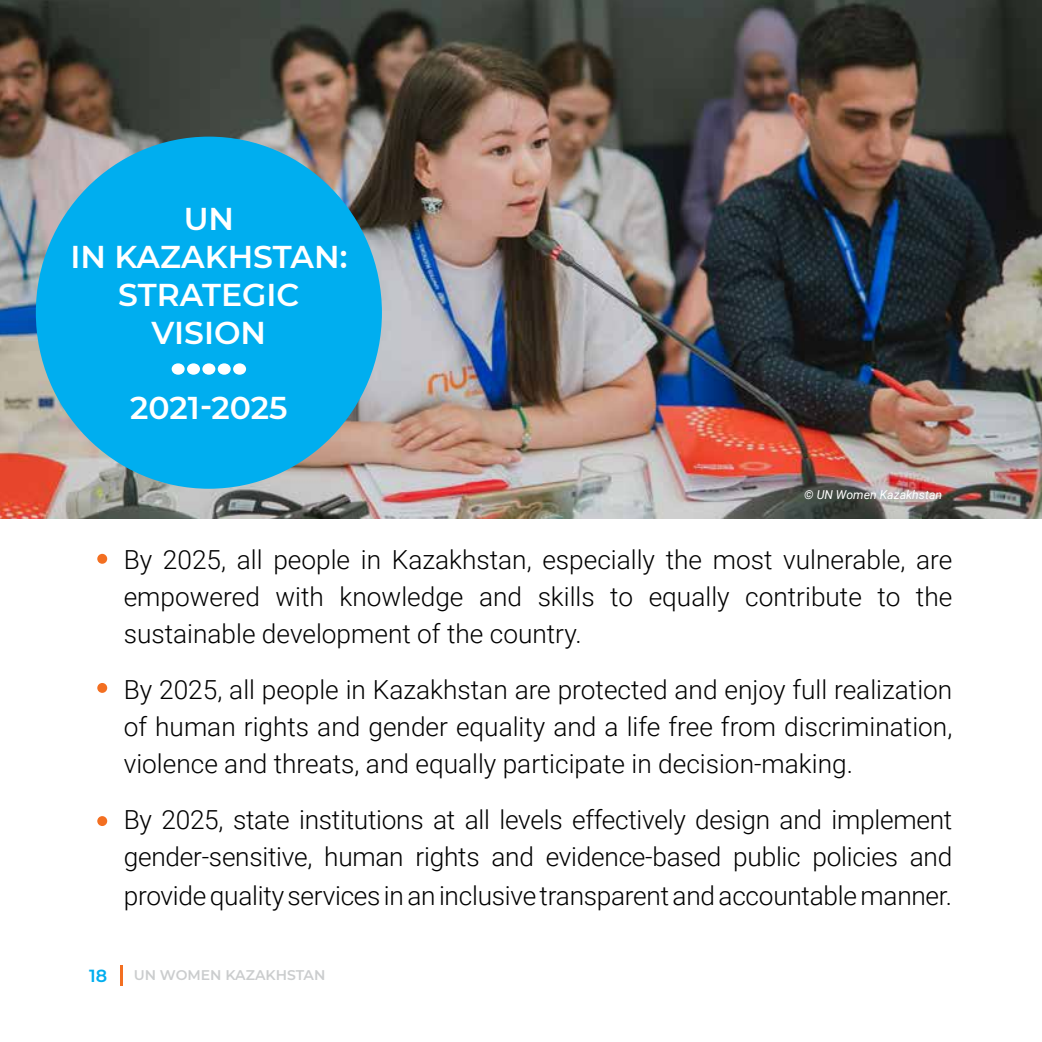
<style>
.page{position:relative;width:1042px;height:1042px;background:#fff}
.page>*{position:absolute;margin:0;border:0;box-sizing:border-box;transform-origin:0 0}
.t1{font:600 31.5px/37.8px "Montserrat";color:#fff;text-align:center}
.t2{font:300 26.25px/36.8px "Roboto";color:#000;text-align:justify}
.t3{font:600 17.5px "Montserrat";color:#00aeef}
.t4{font:600 14px "Montserrat";color:#cbcdce}
.t5{font:italic 12.25px "Roboto";color:#fff}
</style>
<div class="page">
<hr style="left:120px;top:965px;width:3px;height:20px;background:#f36f21">
<img style="left:0;top:0;width:1042px;height:518px">
<div style="left:36px;top:137px;width:346px;height:352px;background:#00aeef;border-radius:50%"></div>
<div style="left:97px;top:554px;width:10px;height:10px;background:#f36f21;border-radius:50%"></div>
<div style="left:97px;top:683px;width:10px;height:10px;background:#f36f21;border-radius:50%"></div>
<div style="left:97px;top:816px;width:10px;height:10px;background:#f36f21;border-radius:50%"></div>
<div style="left:172px;top:363px;width:13px;height:12px;background:#fff;border-radius:50%"></div>
<div style="left:218px;top:363px;width:13px;height:12px;background:#fff;border-radius:50%"></div>
<div style="left:187px;top:363px;width:13px;height:12px;background:#fff;border-radius:50%"></div>
<div style="left:233px;top:363px;width:13px;height:12px;background:#fff;border-radius:50%"></div>
<div style="left:202px;top:363px;width:13px;height:12px;background:#fff;border-radius:50%"></div>
<p class="t1" style="left:70px;top:199px;width:278px">UN<br>IN KAZAKHSTAN:<br>STRATEGIC<br>VISION</p>
<p class="t1" style="left:130px;top:388px;width:159px">2021-2025</p>
<p class="t5" style="left:804px;top:486px;width:139px">© UN Women Kazakhstan</p>
<p class="t2" style="left:124px;top:540px;width:830px">By 2025, all people in Kazakhstan, especially the most vulnerable, are empowered with knowledge and skills to equally contribute to the sustainable development of the country.</p>
<p class="t2" style="left:124px;top:670px;width:830px">By 2025, all people in Kazakhstan are protected and enjoy full realization of human rights and gender equality and a life free from discrimination, violence and threats, and equally participate in decision-making.</p>
<p class="t2" style="left:124px;top:800px;width:830px;line-height:37.6px">By 2025, state institutions at all levels effectively design and implement gender-sensitive, human rights and evidence-based public policies and provide quality services in an inclusive transparent and accountable manner.</p>
<p class="t3" style="left:89px;top:963px;width:20px">18</p>
<p class="t4" style="left:134px;top:965px;width:193px">UN WOMEN KAZAKHSTAN</p>
</div>
